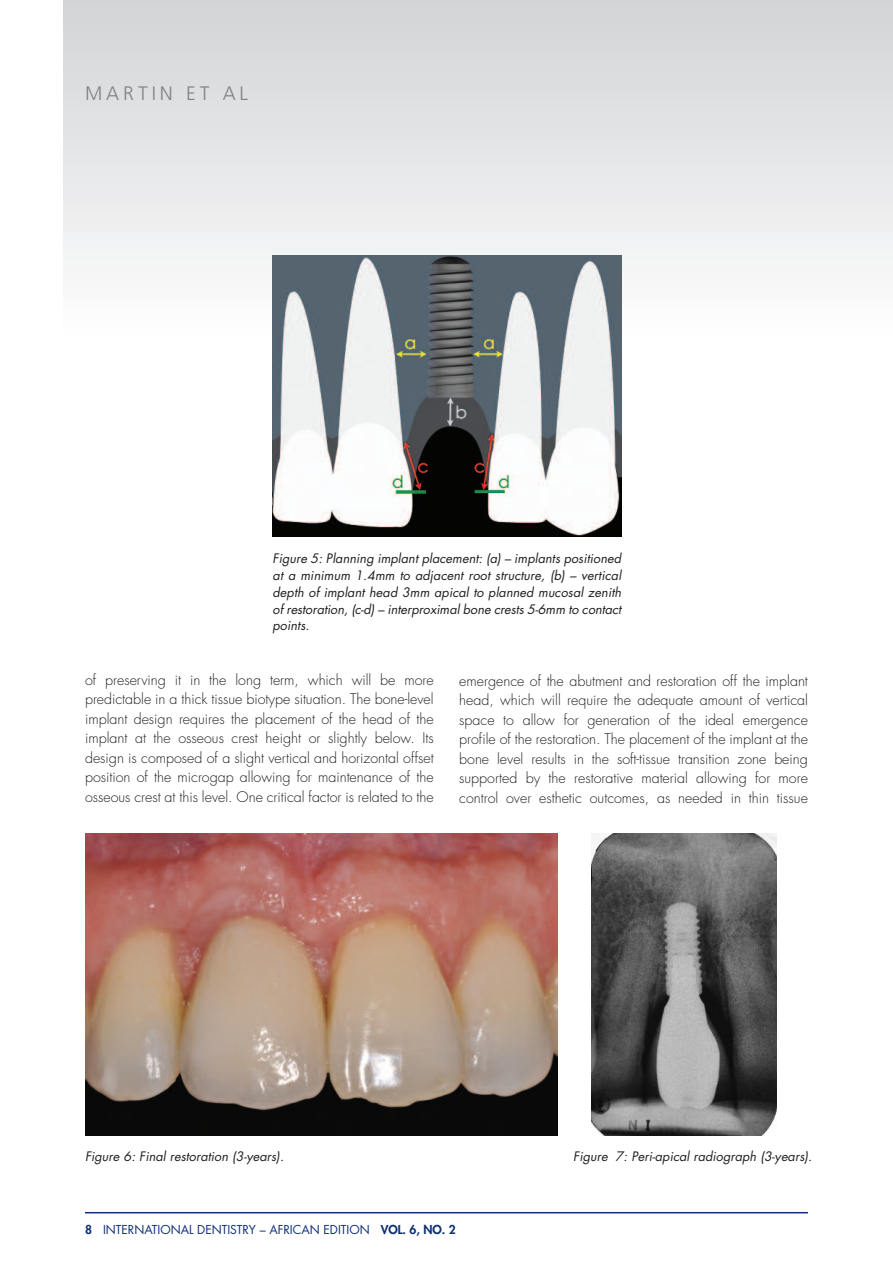
<style>
.page{position:relative;width:893px;height:1263px;background:#fff}
.page>*{position:absolute;margin:0;border:0;box-sizing:border-box;transform-origin:0 0}
.t1{font:300 19.5px "Frutiger";letter-spacing:.2em;color:#808285}
.t2{font:300 14.25px/19.5px "Futura";color:#231f20;text-align:justify}
.t3{font:italic 12.75px/16.6px "Futura";color:#231f20;text-align:justify}
.t4{font:12px "Futura";color:#0d3079}
.s1{font-weight:800}
</style>
<div class="page">
<div style="left:64px;top:0;width:829px;height:334px;background:linear-gradient(to bottom,#d2d3d6,#fdfdfd)"></div>
<hr style="left:85px;top:1212px;width:723px;height:1px;background:#0d3079">
<img style="left:273px;top:255px;width:348px;height:282px">
<img style="left:85px;top:833px;width:473px;height:302px">
<img style="left:592px;top:833px;width:184px;height:302px">
<h1 class="t1" style="left:85px;top:85px;width:165px">MARTIN ET AL</h1>
<p class="t3" style="left:273px;top:551px;width:350px">Figure 5: Planning implant placement: (a) – implants positioned at a minimum 1.4mm to adjacent root structure, (b) – vertical depth of implant head 3mm apical to planned mucosal zenith of restoration, (c-d) – interproximal bone crests 5-6mm to contact points.</p>
<p class="t2" style="left:85px;top:671px;width:350px">of preserving it in the long term, which will be more predictable in a thick tissue biotype situation. The bone-level implant design requires the placement of the head of the implant at the osseous crest height or slightly below. Its design is composed of a slight vertical and horizontal offset position of the microgap allowing for maintenance of the osseous crest at this level. One critical factor is related to the</p>
<p class="t2" style="left:459px;top:672px;width:350px">emergence of the abutment and restoration off the implant head, which will require the adequate amount of vertical space to allow for generation of the ideal emergence profile of the restoration. The placement of the implant at the bone level results in the soft-tissue transition zone being supported by the restorative material allowing for more control over esthetic outcomes, as needed in thin tissue</p>
<p class="t3" style="left:85px;top:1149px;width:200px">Figure 6: Final restoration (3-years).</p>
<p class="t3" style="left:573px;top:1149px;width:240px">Figure 7: Peri-apical radiograph (3-years).</p>
<p class="t4" style="left:85px;top:1224px;width:372px"><span class="s1">8</span> INTERNATIONAL DENTISTRY – AFRICAN EDITION <span class="s1">VOL. 6, NO. 2</span></p>
</div>
